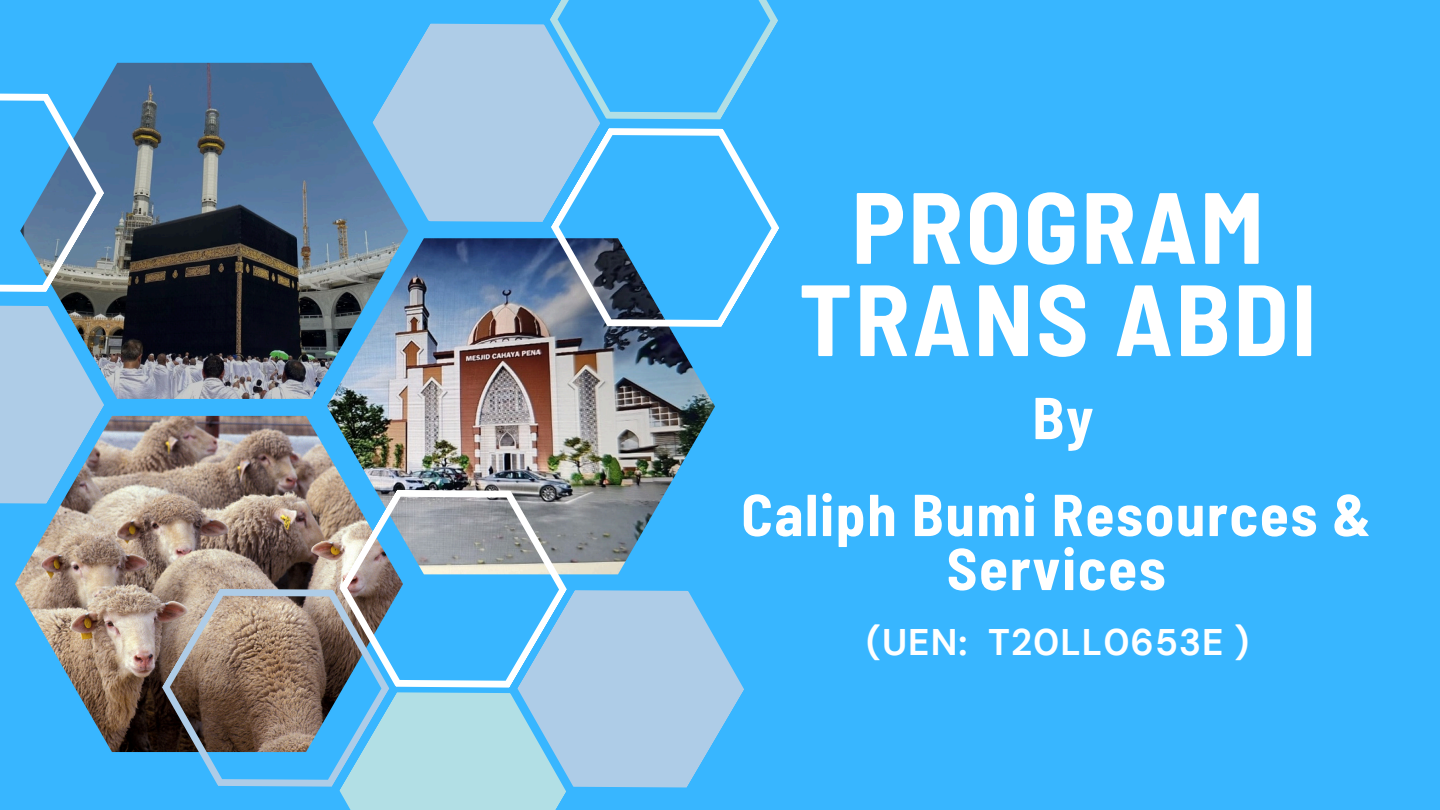
<style>
.page{position:relative;width:1440px;height:810px;background:#38b6ff}
.page>*{position:absolute;margin:0;border:0;box-sizing:border-box;transform-origin:0 0}
.t1{font:700 semi-condensed 101px "Barlow";letter-spacing:.03em;color:#fff}
.t2{font:700 semi-condensed 59px/54px "Barlow";letter-spacing:.03em;color:#fff;text-align:center}
.t3{font:700 37px "DM Sans";letter-spacing:.03em;color:#fff}
</style>
<div class="page">
<img style="left:15px;top:416px;width:306px;height:336px">
<img style="left:133px;top:63px;width:211px;height:336px">
<img style="left:327px;top:238px;width:388px;height:303px">
<div style="left:418px;top:737px;width:71px;height:73px;background:#b2dfe5"></div>
<svg style="left:489px;top:541px;width:255px;height:269px;fill:#aecce7"></svg>
<img style="left:311px;top:441px;width:285px;height:296px">
<img style="left:133px;top:540px;width:285px;height:270px">
<svg style="left:344px;top:23px;width:178px;height:248px;fill:#aecce7"></svg>
<svg style="left:521px;top:0;width:257px;height:169px"></svg>
<svg style="left:522px;top:79px;width:257px;height:297px"></svg>
<img style="left:0;top:62px;width:133px;height:491px">
<p class="t1" style="left:852px;top:163px;width:414px">PROGRAM</p>
<p class="t1" style="left:799px;top:255px;width:519px">TRANS ABDI</p>
<p class="t2" style="left:1032px;top:389px;width:63px">By</p>
<p class="t2" style="left:741px;top:485px;width:631px">Caliph Bumi Resources &amp;<br>Services</p>
<h1 class="t3" style="left:866px;top:618px;width:384px">(UEN: T20LL0653E )</h1>
</div>
